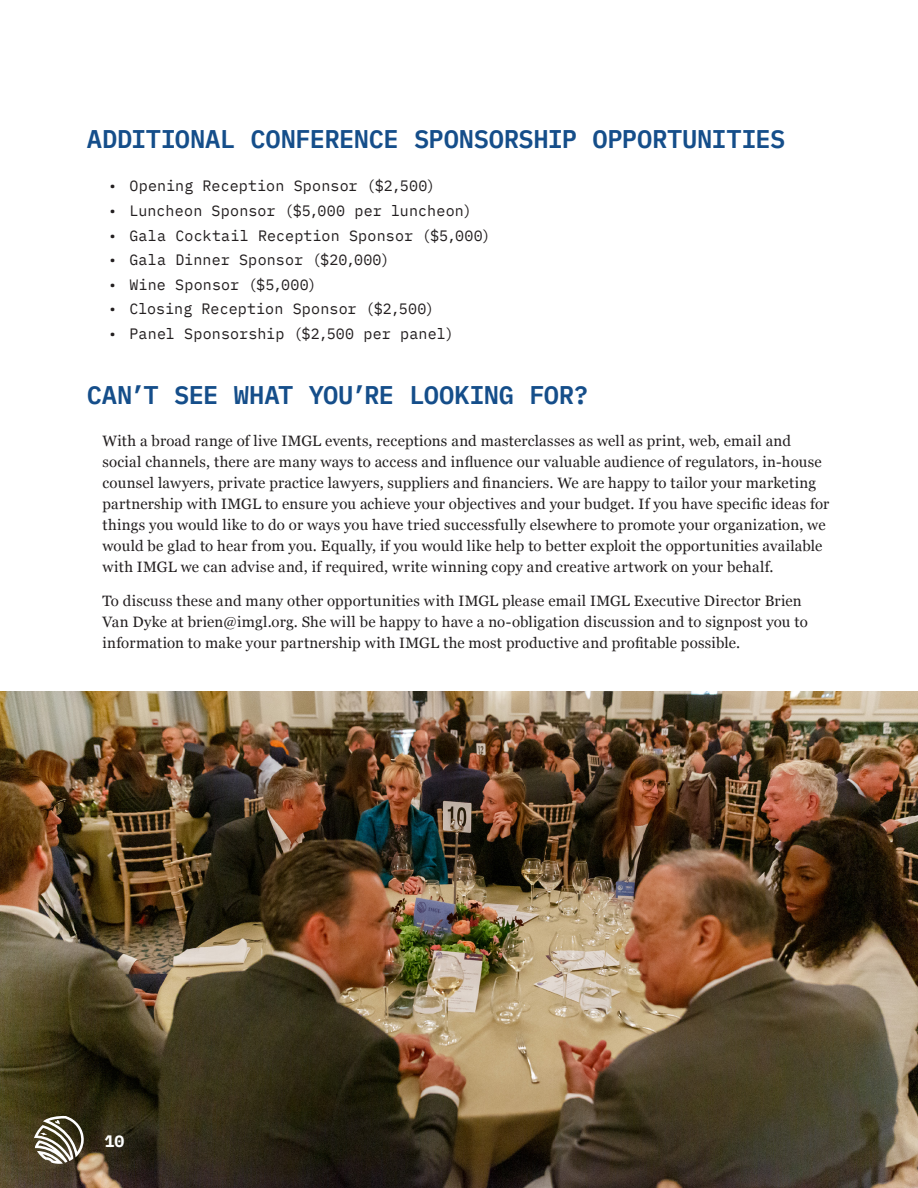
<style>
.page{position:relative;width:918px;height:1188px;background:#fff}
.page>*{position:absolute;margin:0;border:0;box-sizing:border-box;transform-origin:0 0}
.t1{font:600 25.5px "IBM Plex Mono";letter-spacing:-.015em;color:#154e8a}
.t2{font:700 16.5px "IBM Plex Mono";color:#fff}
.t3{font:15px/21px "Georgia";letter-spacing:.015em;color:#231f20}
.t4{font:15px "IBM Plex Mono";letter-spacing:.01em;color:#231f20}
</style>
<div class="page">
<img style="left:0;top:691px;width:918px;height:497px">
<svg style="left:34px;top:1116px;width:50px;height:48px"></svg>
<p class="t1" style="left:87px;top:118px;width:700px">ADDITIONAL CONFERENCE SPONSORSHIP OPPORTUNITIES</p>
<p class="t4" style="left:108px;top:175px;width:328px">• Opening Reception Sponsor ($2,500)</p>
<p class="t4" style="left:108px;top:199px;width:365px">• Luncheon Sponsor ($5,000 per luncheon)</p>
<p class="t4" style="left:108px;top:224px;width:384px">• Gala Cocktail Reception Sponsor ($5,000)</p>
<p class="t4" style="left:108px;top:248px;width:283px">• Gala Dinner Sponsor ($20,000)</p>
<p class="t4" style="left:108px;top:273px;width:210px">• Wine Sponsor ($5,000)</p>
<p class="t4" style="left:108px;top:298px;width:327px">• Closing Reception Sponsor ($2,500)</p>
<p class="t4" style="left:108px;top:322px;width:347px">• Panel Sponsorship ($2,500 per panel)</p>
<p class="t1" style="left:87px;top:375px;width:503px">CAN’T SEE WHAT YOU’RE LOOKING FOR?</p>
<p class="t3" style="left:102px;top:430px;width:728px">With a broad range of live IMGL events, receptions and masterclasses as well as print, web, email and social channels, there are many ways to access and influence our valuable audience of regulators, in-house counsel lawyers, private practice lawyers, suppliers and financiers. We are happy to tailor your marketing partnership with IMGL to ensure you achieve your objectives and your budget. If you have specific ideas for things you would like to do or ways you have tried successfully elsewhere to promote your organization, we would be glad to hear from you. Equally, if you would like help to better exploit the opportunities available with IMGL we can advise and, if required, write winning copy and creative artwork on your behalf.</p>
<p class="t3" style="left:102px;top:590px;width:707px">To discuss these and many other opportunities with IMGL please email IMGL Executive Director Brien<br>Van Dyke at brien@imgl.org. She will be happy to have a no-obligation discussion and to signpost you to information to make your partnership with IMGL the most productive and profitable possible.</p>
<p class="t2" style="left:105px;top:1128px;width:21px">10</p>
</div>
